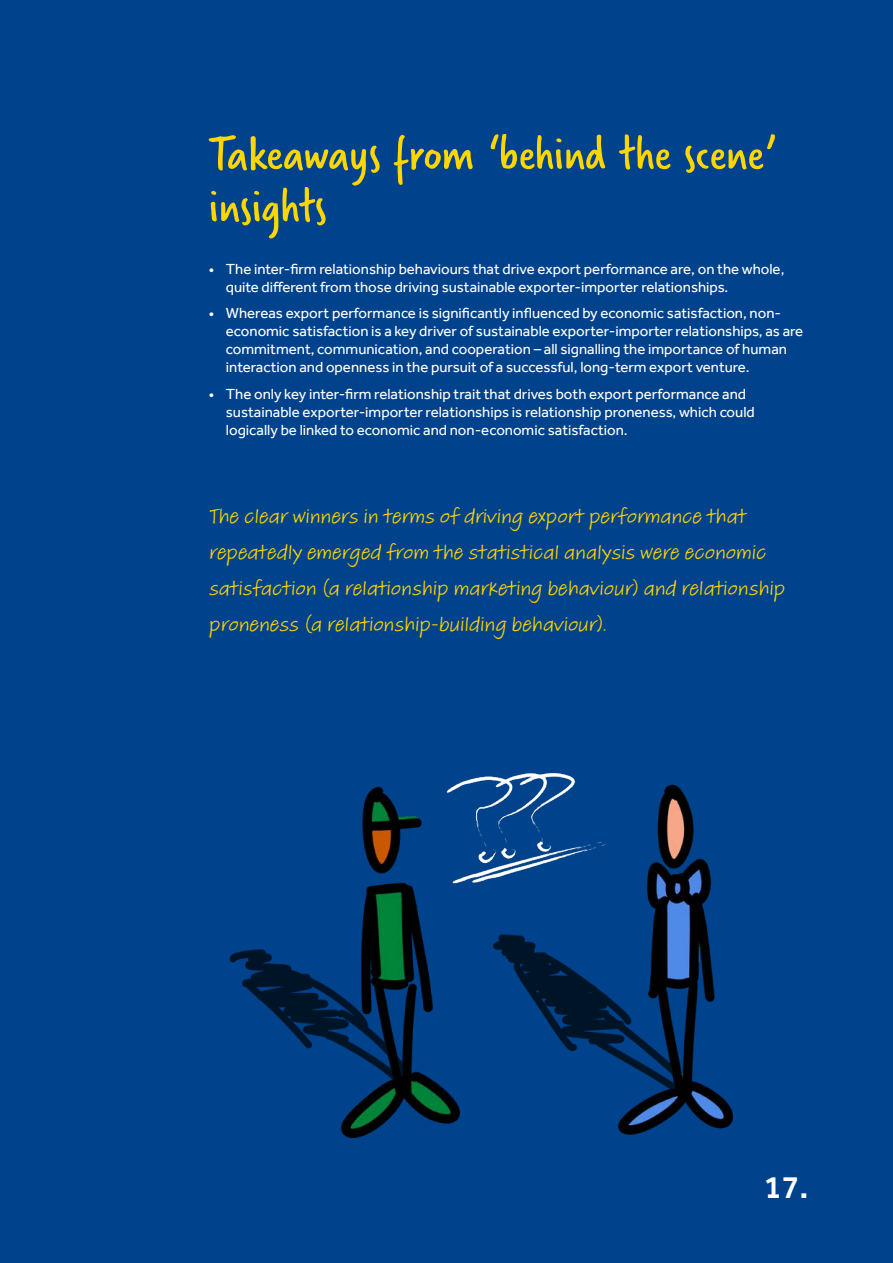
<style>
.page{position:relative;width:893px;height:1263px;background:#00438c}
.page>*{position:absolute;margin:0;border:0;box-sizing:border-box;transform-origin:0 0}
.t1{font:50.55px/52.5px "Verveine";color:#ffd600}
.t2{font:500 33px "Effra";color:#fff}
.t3{font:21px/36px "Adobe Handwriting Tiffany";color:#ffd600}
.t4{font:15px/18px "Effra";color:#fff}
</style>
<div class="page">
<img style="left:229px;top:784px;width:504px;height:354px">
<img style="left:436px;top:773px;width:174px;height:112px">
<h1 class="t1" style="left:209px;top:128px;width:568px">Takeaways from ‘behind the scene’ insights</h1>
<p class="t4" style="left:226px;top:260px;width:560px;text-indent:-17px">• The inter-firm relationship behaviours that drive export performance are, on the whole, quite different from those driving sustainable exporter-importer relationships.</p>
<p class="t4" style="left:226px;top:304px;width:579px;text-indent:-17px">• Whereas export performance is significantly influenced by economic satisfaction, non&shy;economic satisfaction is a key driver of sustainable exporter-importer relationships, as are commitment, communication, and cooperation – all signalling the importance of human interaction and openness in the pursuit of a successful, long-term export venture.</p>
<p class="t4" style="left:226px;top:385px;width:530px;text-indent:-17px">• The only key inter-firm relationship trait that drives both export performance and sustainable exporter-importer relationships is relationship proneness, which could logically be linked to economic and non-economic satisfaction.</p>
<p class="t3" style="left:209px;top:499px;width:578px">The clear winners in terms of driving export performance that repeatedly emerged from the statistical analysis were economic satisfaction (a relationship marketing behaviour) and relationship proneness (a relationship-building behaviour).</p>
<h2 class="t2" style="left:764px;top:1167px;width:46px">17.</h2>
</div>
